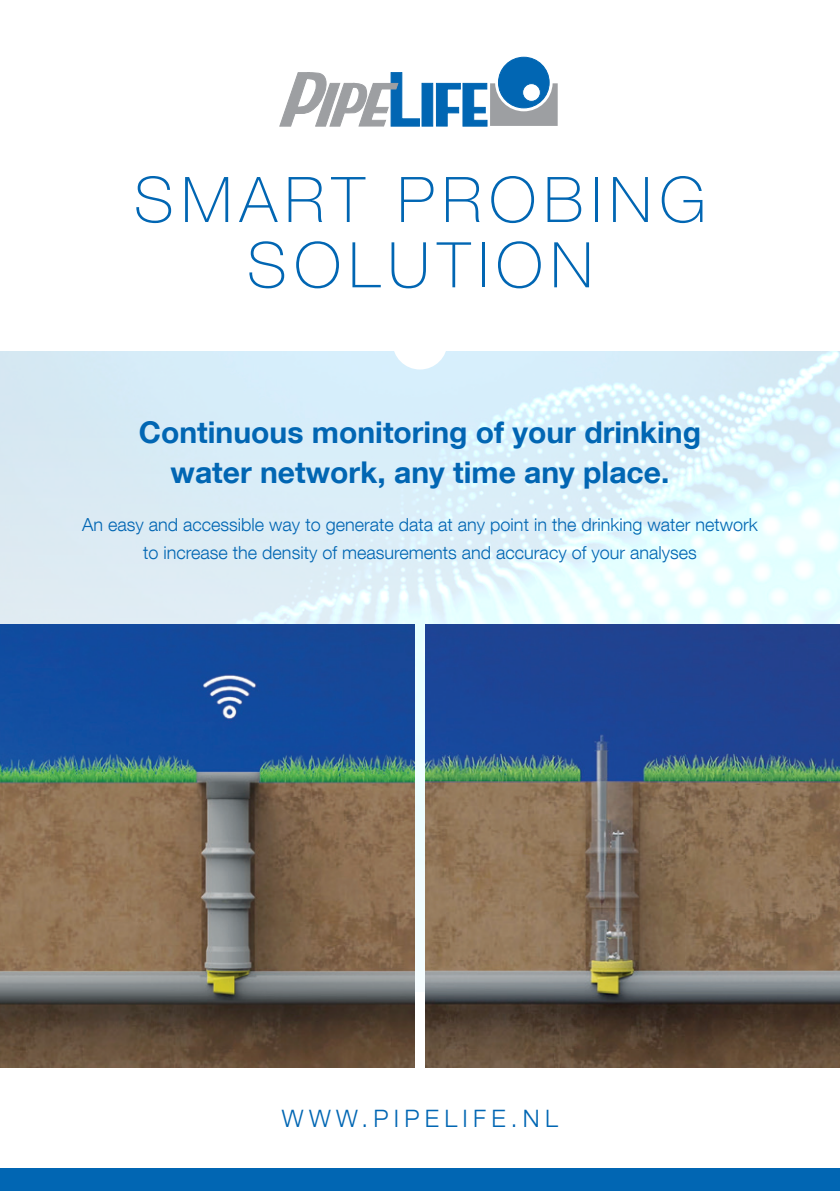
<style>
.page{position:relative;width:840px;height:1191px;background:#fff}
.page>*{position:absolute;margin:0;border:0;box-sizing:border-box;transform-origin:0 0}
.t1{font:100 63px/65.2px "Helvetica Neue LT Com";letter-spacing:.12em;color:#0166b3;text-align:center}
.t2{font:700 30px/40px "Helvetica Neue LT Com";color:#0166b3;text-align:center}
.t3{font:300 24px "Helvetica Neue LT Com";letter-spacing:.22em;color:#0166b3}
.t4{font:300 18px/28px "Helvetica Neue LT Com";color:#0166b3;text-align:center}
</style>
<div class="page">
<img style="left:0;top:351px;width:839px;height:641px">
<div style="left:0;top:1168px;width:839px;height:23px;background:#0166b3"></div>
<img style="left:0;top:624px;width:414px;height:444px">
<img style="left:425px;top:624px;width:414px;height:444px">
<svg style="left:392px;top:351px;width:55px;height:18px"></svg>
<div style="left:422px;top:83px;width:10px;height:43px;background:#0166b3"></div>
<svg style="left:435px;top:57px;width:122px;height:70px"></svg>
<svg style="left:279px;top:72px;width:141px;height:55px"></svg>
<p class="t1" style="left:134px;top:166px;width:573px">SMART PROBING<br>SOLUTION</p>
<p class="t2" style="left:139px;top:411px;width:563px">Continuous monitoring of your drinking water network, any time any place.</p>
<p class="t4" style="left:82px;top:510px;width:677px">An easy and accessible way to generate data at any point in the drinking water network to increase the density of measurements and accuracy of your analyses</p>
<p class="t3" style="left:282px;top:1104px;width:277px">WWW.PIPELIFE.NL</p>
</div>
